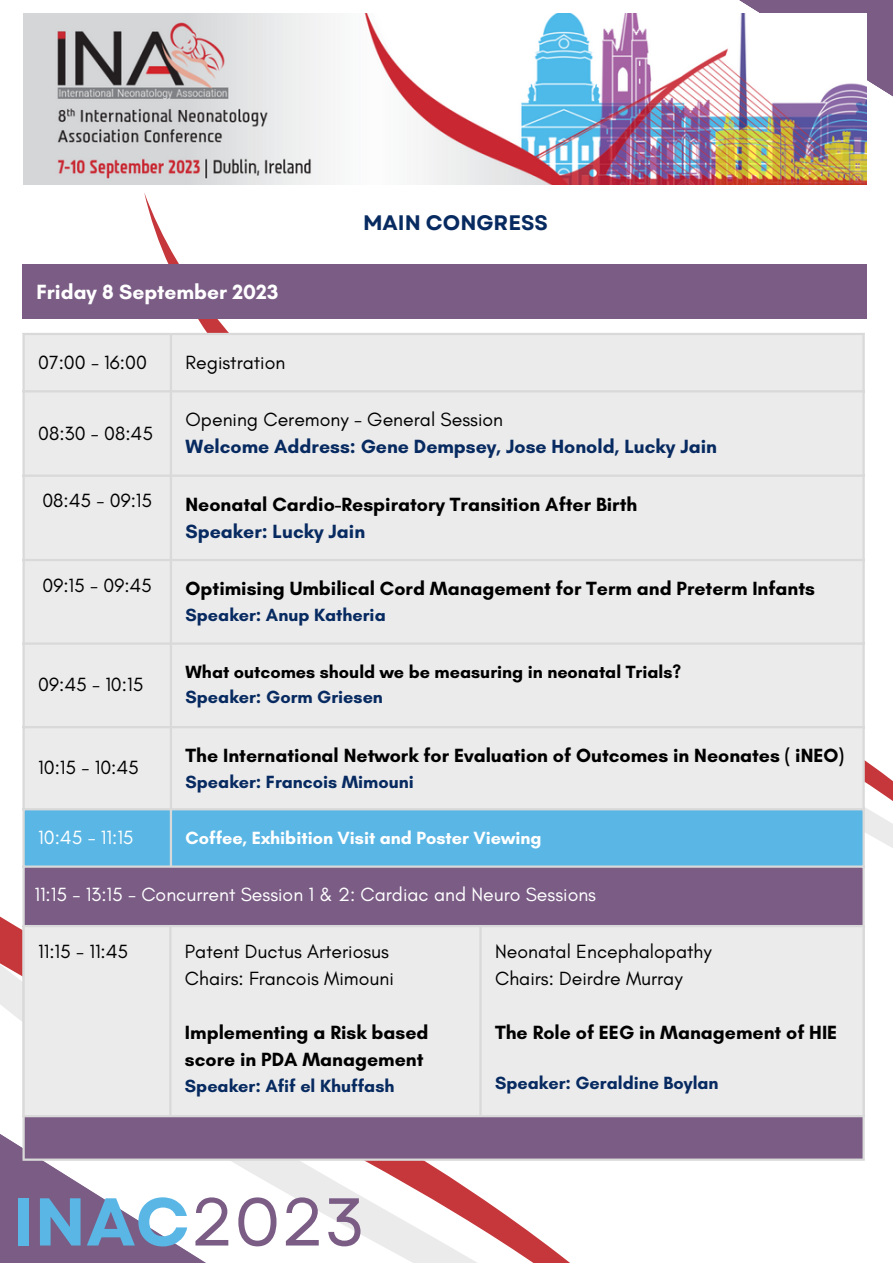
<style>
.page{position:relative;width:893px;height:1264px;background:#fff}
.page>*{position:absolute;margin:0;border:0;box-sizing:border-box;transform-origin:0 0}
.t1{font:700 67.5px "Garet";color:#5ab7e5}
.t2{font:700 21px "Glacial Indifference";color:#fff}
.t3{font:700 21px "Garet";color:#072a60}
.t4{font:700 19.5px/27px "Glacial Indifference";color:#000}
.t5{font:19.5px "Glacial Indifference";color:#000}
.t6{font:19.5px "Glacial Indifference";color:#fff}
.t7{font:700 19.5px "Glacial Indifference";color:#072a60}
.t8{font:700 18px "Glacial Indifference";color:#072a60}
.t9{font:700 18px "Glacial Indifference";color:#000}
.t10{font:700 18px "Glacial Indifference";color:#fff}
.s1{font-weight:400;color:#7a5c85}
</style>
<div class="page">
<svg style="left:0;top:916px;width:569px;height:346px"></svg>
<svg style="left:739px;top:0;width:153px;height:129px"></svg>
<svg style="left:243px;top:1112px;width:622px;height:138px"></svg>
<div style="left:25px;top:335px;width:837px;height:473px;background:#ebebec"></div>
<div style="left:25px;top:810px;width:837px;height:55px;background:#5ab7e5"></div>
<div style="left:23px;top:866px;width:840px;height:293px;background:#7a5c85"></div>
<hr style="left:22px;top:335px;width:3px;height:823px;background:#d9d9d9">
<hr style="left:170px;top:335px;width:2px;height:530px;background:#d9d9d9">
<hr style="left:862px;top:335px;width:2px;height:823px;background:#d9d9d9">
<hr style="left:22px;top:333px;width:842px;height:2px;background:#d9d9d9">
<hr style="left:22px;top:390px;width:842px;height:2px;background:#d9d9d9">
<hr style="left:22px;top:474px;width:842px;height:3px;background:#d9d9d9">
<hr style="left:22px;top:559px;width:842px;height:2px;background:#d9d9d9">
<hr style="left:22px;top:642px;width:842px;height:2px;background:#d9d9d9">
<hr style="left:22px;top:726px;width:842px;height:2px;background:#d9d9d9">
<hr style="left:22px;top:808px;width:842px;height:2px;background:#d9d9d9">
<hr style="left:22px;top:865px;width:842px;height:2px;background:#d9d9d9">
<hr style="left:22px;top:1158px;width:842px;height:2px;background:#d9d9d9">
<div style="left:22px;top:264px;width:844px;height:55px;background:#7a5c85"></div>
<img style="left:23px;top:14px;width:843px;height:171px">
<div style="left:25px;top:927px;width:837px;height:187px;background:#ebebec"></div>
<hr style="left:169px;top:927px;width:2px;height:187px;background:#d9d9d9">
<hr style="left:479px;top:927px;width:2px;height:187px;background:#d9d9d9">
<hr style="left:22px;top:925px;width:842px;height:2px;background:#d9d9d9">
<hr style="left:22px;top:1114px;width:842px;height:3px;background:#d9d9d9">
<p class="t2" style="left:36px;top:279px;width:243px">Friday 8 September 2023</p>
<p class="t5" style="left:38px;top:350px;width:110px">07:00 - 16:00</p>
<p class="t5" style="left:185px;top:350px;width:101px">Registration</p>
<p class="t3" style="left:363px;top:208px;width:186px">MAIN CONGRESS</p>
<p class="t5" style="left:38px;top:421px;width:116px">08:30 - 08:45</p>
<p class="t5" style="left:185px;top:407px;width:319px">Opening Ceremony - General Session</p>
<p class="t7" style="left:185px;top:434px;width:533px">Welcome Address: Gene Dempsey, Jose Honold, Lucky Jain</p>
<p class="t5" style="left:42px;top:489px;width:111px">08:45 - 09:15</p>
<p class="t4" style="left:185px;top:490px;width:453px">Neonatal Cardio-Respiratory Transition After Birth</p>
<p class="t7" style="left:185px;top:519px;width:181px">Speaker: Lucky Jain</p>
<p class="t5" style="left:42px;top:573px;width:111px">09:15 - 09:45</p>
<p class="t4" style="left:185px;top:574px;width:631px">Optimising Umbilical Cord Management for Term and Preterm Infants</p>
<p class="t8" style="left:185px;top:603px;width:202px">Speaker: Anup Katheria</p>
<p class="t5" style="left:38px;top:672px;width:107px">09:45 - 10:15</p>
<p class="t5" style="left:38px;top:755px;width:102px">10:15 - 10:45</p>
<p class="t9" style="left:185px;top:661px;width:497px">What outcomes should we be measuring in neonatal Trials?</p>
<p class="t8" style="left:185px;top:686px;width:199px">Speaker: Gorm Griesen</p>
<p class="t4" style="left:185px;top:741px;width:660px">The International Network for Evaluation of Outcomes in Neonates ( iNEO)</p>
<p class="t8" style="left:185px;top:770px;width:230px">Speaker: Francois Mimouni</p>
<p class="t6" style="left:38px;top:825px;width:97px">10:45 - 11:15</p>
<p class="t10" style="left:185px;top:827px;width:357px">Coffee, Exhibition Visit and Poster Viewing</p>
<p class="t6" style="left:34px;top:882px;width:563px">11:15 - 13:15 - Concurrent Session 1 &amp; 2: Cardiac and Neuro Sessions</p>
<p class="t5" style="left:38px;top:939px;width:92px">11:15 - 11:45</p>
<p class="t5" style="left:185px;top:939px;width:206px">Patent Ductus Arteriosus</p>
<p class="t5" style="left:185px;top:966px;width:210px">Chairs: Francois Mimouni</p>
<p class="t4" style="left:185px;top:1018px;width:245px">Implementing a Risk based score in PDA Management</p>
<p class="t8" style="left:185px;top:1074px;width:211px">Speaker: Afif el Khuffash</p>
<p class="t1" style="left:12px;top:1173px;width:354px">INAC<span class="s1">2023</span></p>
<p class="t5" style="left:495px;top:939px;width:218px">Neonatal Encephalopathy</p>
<p class="t5" style="left:495px;top:966px;width:189px">Chairs: Deirdre Murray</p>
<p class="t4" style="left:495px;top:1018px;width:343px">The Role of EEG in Management of HIE</p>
<p class="t8" style="left:495px;top:1072px;width:225px">Speaker: Geraldine Boylan</p>
</div>
